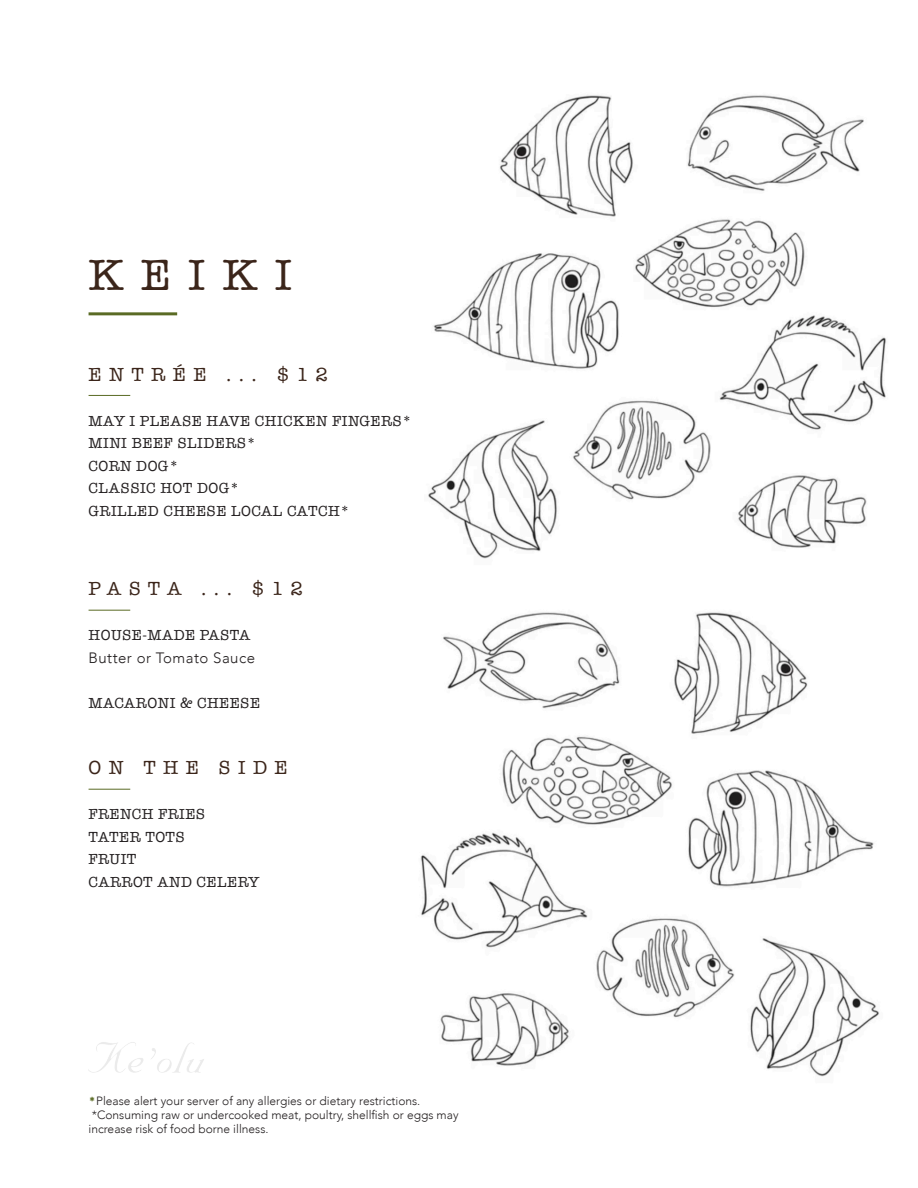
<style>
.page{position:relative;width:918px;height:1188px;background:#fff}
.page>*{position:absolute;margin:0;border:0;box-sizing:border-box;transform-origin:0 0}
.t1{font:45px "American Typewriter";letter-spacing:.38em;color:#3b251a}
.t2{font:19.5px "American Typewriter";letter-spacing:.38em;color:#3b251a}
.t3{font:15px/22.5px "American Typewriter";letter-spacing:.03em;color:#231f20}
.t4{font:300 15px "Avenir";letter-spacing:.03em;color:#231f20}
.t5{font:300 12px/14.4px "Avenir";color:#231f20}
.s1{font-family:"American Typewriter";font-weight:600;color:#5a6b24}
</style>
<div class="page">
<img style="left:428px;top:95px;width:458px;height:464px">
<hr style="left:89px;top:312px;width:88px;height:3px;background:#5a6b24">
<img style="left:89px;top:1042px;width:115px;height:31px">
<hr style="left:89px;top:395px;width:41px;height:1px;background:#5a6b24">
<hr style="left:89px;top:789px;width:41px;height:1px;background:#5a6b24">
<hr style="left:89px;top:610px;width:41px;height:1px;background:#5a6b24">
<img style="left:420px;top:612px;width:459px;height:465px">
<h1 class="t1" style="left:89px;top:241px;width:205px">KEIKI</h1>
<h2 class="t2" style="left:89px;top:359px;width:241px">ENTRÉE ... $12</h2>
<p class="t3" style="left:89px;top:409px;width:325px">MAY I PLEASE HAVE CHICKEN FINGERS*<br>MINI BEEF SLIDERS*<br>CORN DOG*<br>CLASSIC HOT DOG*<br>GRILLED CHEESE LOCAL CATCH*</p>
<h2 class="t2" style="left:89px;top:574px;width:216px">PASTA ... $12</h2>
<p class="t3" style="left:89px;top:624px;width:163px">HOUSE-MADE PASTA</p>
<p class="t4" style="left:89px;top:649px;width:168px">Butter or Tomato Sauce</p>
<p class="t3" style="left:89px;top:691px;width:173px">MACARONI &amp; CHEESE</p>
<h2 class="t2" style="left:89px;top:753px;width:201px">ON THE SIDE</h2>
<p class="t3" style="left:89px;top:803px;width:172px">FRENCH FRIES<br>TATER TOTS<br>FRUIT<br>CARROT AND CELERY</p>
<p class="t5" style="left:89px;top:1093px;width:372px"><span class="s1">*</span>Please alert your server of any allergies or dietary restrictions. *Consuming raw or undercooked meat, poultry, shellfish or eggs may increase risk of food borne illness.</p>
</div>
